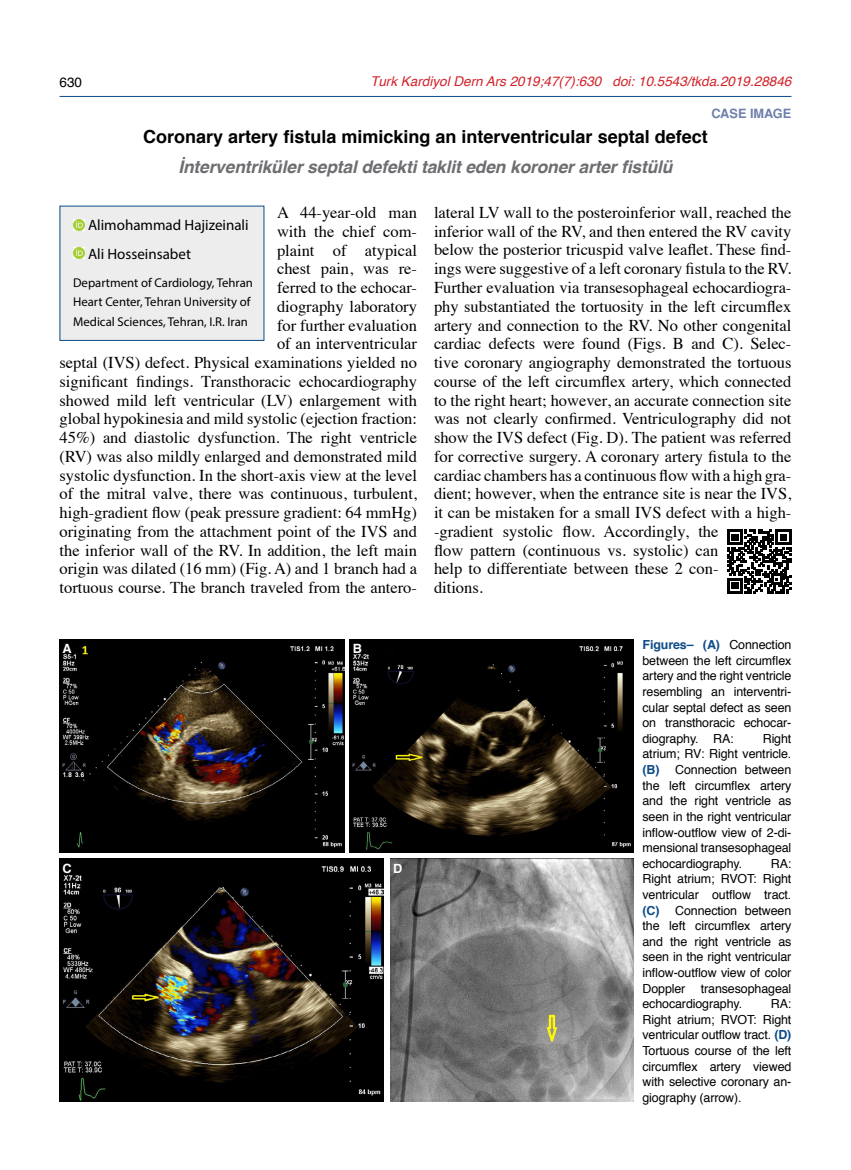
<style>
.page{position:relative;width:851px;height:1170px;background:#fff}
.page>*{position:absolute;margin:0;border:0;box-sizing:border-box;transform-origin:0 0}
.t1{font:700 18px "Helvetica";color:#000}
.t2{font:italic 700 17.4px "Helvetica";letter-spacing:-.01em;color:#6d6e71}
.t3{font:16.5px/18.8px "Times";color:#000;text-align:right}
.t4{font:15px/28px "Myriad Pro";color:#000}
.t5{font:italic 13.5px "Helvetica";color:#d2232a}
.t6{font:13.5px "Helvetica";color:#000}
.t7{font:12.75px/19.5px "Myriad Pro";color:#000}
.t8{font:700 12.75px "Helvetica Tr";color:#6f80ac}
.t9{font:700 12.75px "Helvetica";color:#fff}
.t10{font:12.45px/15.6px "Helvetica";letter-spacing:-.01em;color:#000;text-align:justify}
.s1{font-weight:700;color:#0c4c88}
</style>
<div class="page">
<div style="left:60px;top:206px;width:204px;height:134px;background:#ededee"></div>
<svg style="left:73px;top:219px;width:11px;height:11px"></svg>
<svg style="left:73px;top:247px;width:11px;height:11px"></svg>
<div style="left:60px;top:206px;width:204px;height:135px;border:1px solid #0c4c88"></div>
<hr style="left:60px;top:96px;width:731px;height:1px;background:#0c4c88">
<svg style="left:727px;top:529px;width:64px;height:64px"></svg>
<img style="left:60px;top:639px;width:284px;height:213px">
<img style="left:350px;top:639px;width:283px;height:213px">
<img style="left:60px;top:858px;width:324px;height:243px">
<img style="left:390px;top:858px;width:243px;height:243px">
<p class="t6" style="left:60px;top:72px;width:24px">630</p>
<p class="t5" style="left:370px;top:71px;width:422px">Turk Kardiyol Dern Ars 2019;47(7):630 doi: 10.5543/tkda.2019.28846</p>
<p class="t8" style="left:711px;top:105px;width:81px">CASE IMAGE</p>
<p class="t1" style="left:143px;top:122px;width:566px">Coronary artery fistula mimicking an interventricular septal defect</p>
<p class="t2" style="left:178px;top:152px;width:495px">İnterventriküler septal defekti taklit eden koroner arter fistülü</p>
<p class="t3" style="left:60px;top:202px;width:359px">A 44-year-old man<br>with the chief com-<br>plaint of atypical<br>chest pain, was re-<br>ferred to the echocar-<br>diography laboratory<br>for further evaluation<br>of an interventricular<br>septal (IVS) defect. Physical examinations yielded no significant findings. Transthoracic echocardiography showed mild left ventricular (LV) enlargement with global hypokinesia and mild systolic (ejection fraction:<br>45%) and diastolic dysfunction. The right ventricle (RV) was also mildly enlarged and demonstrated mild systolic dysfunction. In the short-axis view at the level of the mitral valve, there was continuous, turbulent, high-gradient flow (peak pressure gradient: 64 mmHg) originating from the attachment point of the IVS and the inferior wall of the RV. In addition, the left main origin was dilated (16 mm) (Fig. A) and 1 branch had a tortuous course. The branch traveled from the antero-</p>
<p class="t3" style="left:434px;top:202px;width:359px;text-align:left">lateral LV wall to the posteroinferior wall, reached the inferior wall of the RV, and then entered the RV cavity below the posterior tricuspid valve leaflet. These find&shy;ings were suggestive of a left coronary fistula to the RV.<br>Further evaluation via transesophageal echocardiogra&shy;phy substantiated the tortuosity in the left circumflex artery and connection to the RV. No other congenital cardiac defects were found (Figs. B and C). Selec&shy;tive coronary angiography demonstrated the tortuous course of the left circumflex artery, which connected to the right heart; however, an accurate connection site was not clearly confirmed. Ventriculography did not show the IVS defect (Fig. D). The patient was referred for corrective surgery. A coronary artery fistula to the cardiac chambers has a continuous flow with a high gra&shy;dient; however, when the entrance site is near the IVS, it can be mistaken for a small IVS defect with a high--gradient systolic flow. Accordingly, the<br>flow pattern (continuous vs. systolic) can<br>help to differentiate between these 2 con-<br>ditions.</p>
<p class="t4" style="left:88px;top:211px;width:162px">Alimohammad Hajizeinali<br>Ali Hosseinsabet</p>
<p class="t7" style="left:73px;top:272px;width:181px">Department of Cardiology, Tehran<br>Heart Center, Tehran University of<br>Medical Sciences, Tehran, I.R. Iran</p>
<p class="t9" style="left:63px;top:638px;width:11px">A</p>
<p class="t9" style="left:353px;top:638px;width:11px">B</p>
<p class="t9" style="left:63px;top:857px;width:11px">C</p>
<p class="t9" style="left:393px;top:857px;width:11px">D</p>
<p class="t10" style="left:642px;top:637px;width:150px"><span class="s1">Figures– (A)</span> Connection between the left circumflex artery and the right ventricle resembling an interventri&shy;cular septal defect as seen on transthoracic echocar&shy;diography. RA:</p>
<p class="t10" style="left:642px;top:731px;width:150px;text-indent:120px">Right atrium; RV: Right ventricle. <span class="s1">(B)</span> Connection between the left circumflex artery and the right ventricle as seen in the right ventricular inflow-outflow view of 2-di&shy;mensional transesophageal echocardiography.</p>
<p class="t10" style="left:642px;top:855px;width:150px;text-indent:128px">RA:<br>Right atrium; RVOT: Right ventricular outflow tract. <span class="s1">(C)</span> Connection between the left circumflex artery and the right ventricle as seen in the right ventricular inflow-outflow view of color Doppler transesophageal echocardiography.</p>
<p class="t10" style="left:642px;top:996px;width:150px;text-indent:128px">RA:<br>Right atrium; RVOT: Right ventricular outflow tract. <span class="s1">(D)<br></span>Tortuous course of the left circumflex artery viewed with selective coronary an&shy;giography (arrow).</p>
</div>
